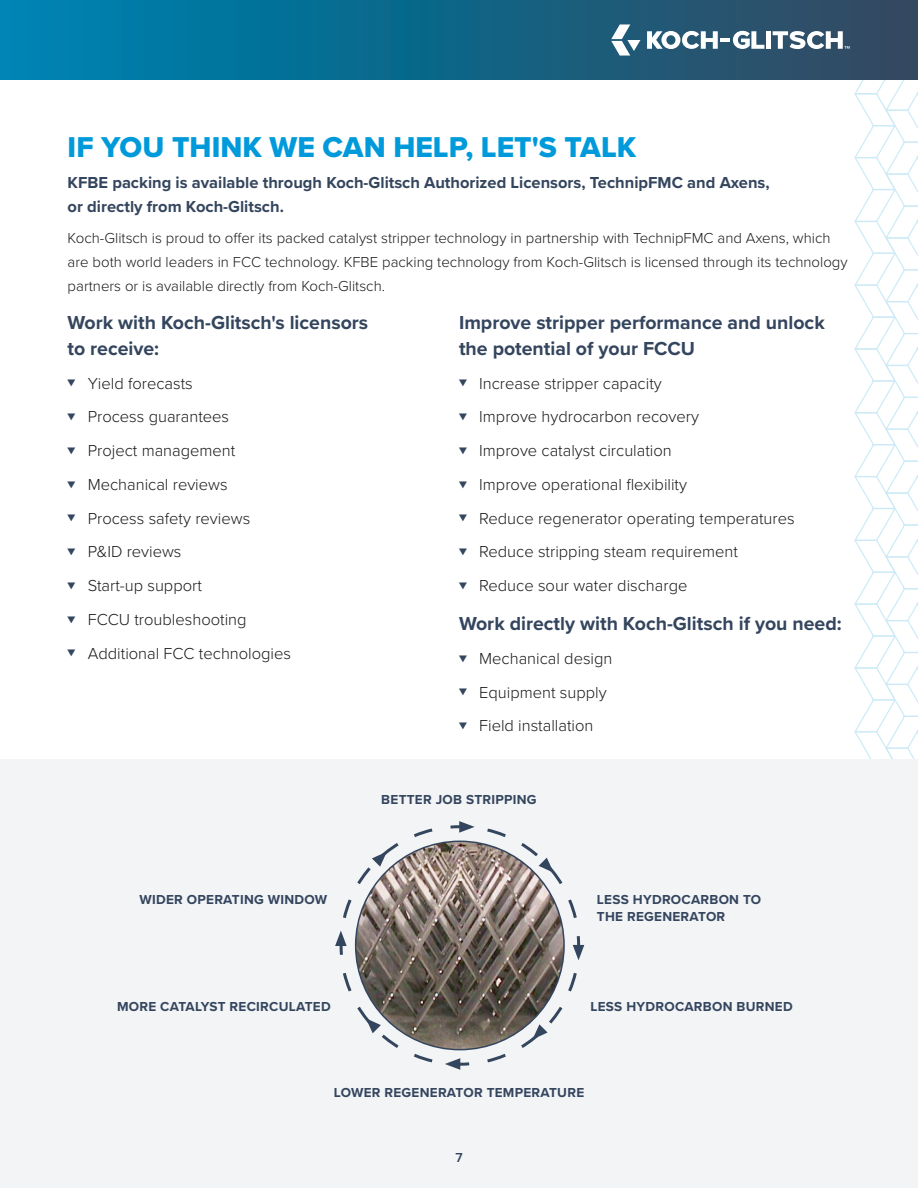
<style>
.page{position:relative;width:918px;height:1188px;background:#fff}
.page>*{position:absolute;margin:0;border:0;box-sizing:border-box;transform-origin:0 0}
.t1{font:29.85px "Proxima Nova Extrabld";color:#009ada}
.t2{font:700 19.5px/25.5px "Proxima Nova";color:#34455e}
.t3{font:300 16.5px "Proxima Nova";color:#191a19}
.t4{font:700 16.5px/24px "Proxima Nova";color:#34455e}
.t5{font:300 15px/24px "Proxima Nova";color:#191a19}
.t6{font:700 13.5px/16.2px "Proxima Nova";letter-spacing:.02em;color:#34455e}
.t7{font:600 13.5px "Proxima Nova";color:#34455e}
.s1{font-weight:400;font-size:12.75px;color:#34455e}
</style>
<div class="page">
<svg style="left:0;top:0;width:773px;height:80px;background:#0c6b8f"></svg>
<div style="left:766px;top:31px;width:5px;height:18px;background:#fff"></div>
<svg style="left:647px;top:31px;width:117px;height:18px"></svg>
<svg style="left:773px;top:0;width:145px;height:759px"></svg>
<svg style="left:611px;top:24px;width:29px;height:31px"></svg>
<div style="left:0;top:759px;width:918px;height:429px;background:#f2f4f6"></div>
<img style="left:356px;top:841px;width:208px;height:209px;border-radius:104px">
<svg style="left:335px;top:828px;width:101px;height:118px"></svg>
<svg style="left:484px;top:945px;width:100px;height:118px"></svg>
<svg style="left:343px;top:970px;width:117px;height:100px"></svg>
<svg style="left:459px;top:821px;width:118px;height:100px"></svg>
<h2 class="t1" style="left:68px;top:125px;width:570px">IF YOU THINK WE CAN HELP, LET'S TALK</h2>
<p class="t4" style="left:68px;top:170px;width:704px">KFBE packing is available through Koch-Glitsch Authorized Licensors, TechnipFMC and Axens, or directly from Koch-Glitsch.</p>
<p class="t5" style="left:68px;top:225px;width:782px">Koch-Glitsch is proud to offer its packed catalyst stripper technology in partnership with TechnipFMC and Axens, which are both world leaders in FCC technology. KFBE packing technology from Koch-Glitsch is licensed through its technology partners or is available directly from Koch-Glitsch.</p>
<h3 class="t2" style="left:68px;top:310px;width:302px">Work with Koch-Glitsch's licensors to receive:</h3>
<p class="t3" style="left:68px;top:371px;width:127px"><span class="s1">▼</span> Yield forecasts</p>
<p class="t3" style="left:68px;top:405px;width:163px"><span class="s1">▼</span> Process guarantees</p>
<p class="t3" style="left:68px;top:438px;width:169px"><span class="s1">▼</span> Project management</p>
<p class="t3" style="left:68px;top:472px;width:162px"><span class="s1">▼</span> Mechanical reviews</p>
<p class="t3" style="left:68px;top:506px;width:184px"><span class="s1">▼</span> Process safety reviews</p>
<p class="t3" style="left:68px;top:540px;width:116px"><span class="s1">▼</span> P&amp;ID reviews</p>
<p class="t3" style="left:68px;top:573px;width:136px"><span class="s1">▼</span> Start-up support</p>
<p class="t3" style="left:68px;top:607px;width:181px"><span class="s1">▼</span> FCCU troubleshooting</p>
<p class="t3" style="left:68px;top:641px;width:225px"><span class="s1">▼</span> Additional FCC technologies</p>
<h3 class="t2" style="left:459px;top:310px;width:367px">Improve stripper performance and unlock the potential of your FCCU</h3>
<p class="t3" style="left:459px;top:371px;width:204px"><span class="s1">▼</span> Increase stripper capacity</p>
<p class="t3" style="left:459px;top:405px;width:242px"><span class="s1">▼</span> Improve hydrocarbon recovery</p>
<p class="t3" style="left:459px;top:438px;width:214px"><span class="s1">▼</span> Improve catalyst circulation</p>
<p class="t3" style="left:459px;top:472px;width:230px"><span class="s1">▼</span> Improve operational flexibility</p>
<p class="t3" style="left:459px;top:506px;width:337px"><span class="s1">▼</span> Reduce regenerator operating temperatures</p>
<p class="t3" style="left:459px;top:540px;width:281px"><span class="s1">▼</span> Reduce stripping steam requirement</p>
<p class="t3" style="left:459px;top:573px;width:230px"><span class="s1">▼</span> Reduce sour water discharge</p>
<p class="t2" style="left:459px;top:610px;width:384px">Work directly with Koch-Glitsch if you need:</p>
<p class="t3" style="left:459px;top:646px;width:155px"><span class="s1">▼</span> Mechanical design</p>
<p class="t3" style="left:459px;top:680px;width:149px"><span class="s1">▼</span> Equipment supply</p>
<p class="t3" style="left:459px;top:714px;width:136px"><span class="s1">▼</span> Field installation</p>
<p class="t6" style="left:139px;top:891px;width:189px">WIDER OPERATING WINDOW</p>
<p class="t6" style="left:117px;top:998px;width:215px">MORE CATALYST RECIRCULATED</p>
<p class="t6" style="left:381px;top:791px;width:157px">BETTER JOB STRIPPING</p>
<p class="t6" style="left:597px;top:891px;width:166px">LESS HYDROCARBON TO<br>THE REGENERATOR</p>
<p class="t6" style="left:590px;top:998px;width:204px">LESS HYDROCARBON BURNED</p>
<p class="t6" style="left:334px;top:1084px;width:252px">LOWER REGENERATOR TEMPERATURE</p>
<p class="t7" style="left:455px;top:1148px;width:9px">7</p>
</div>
